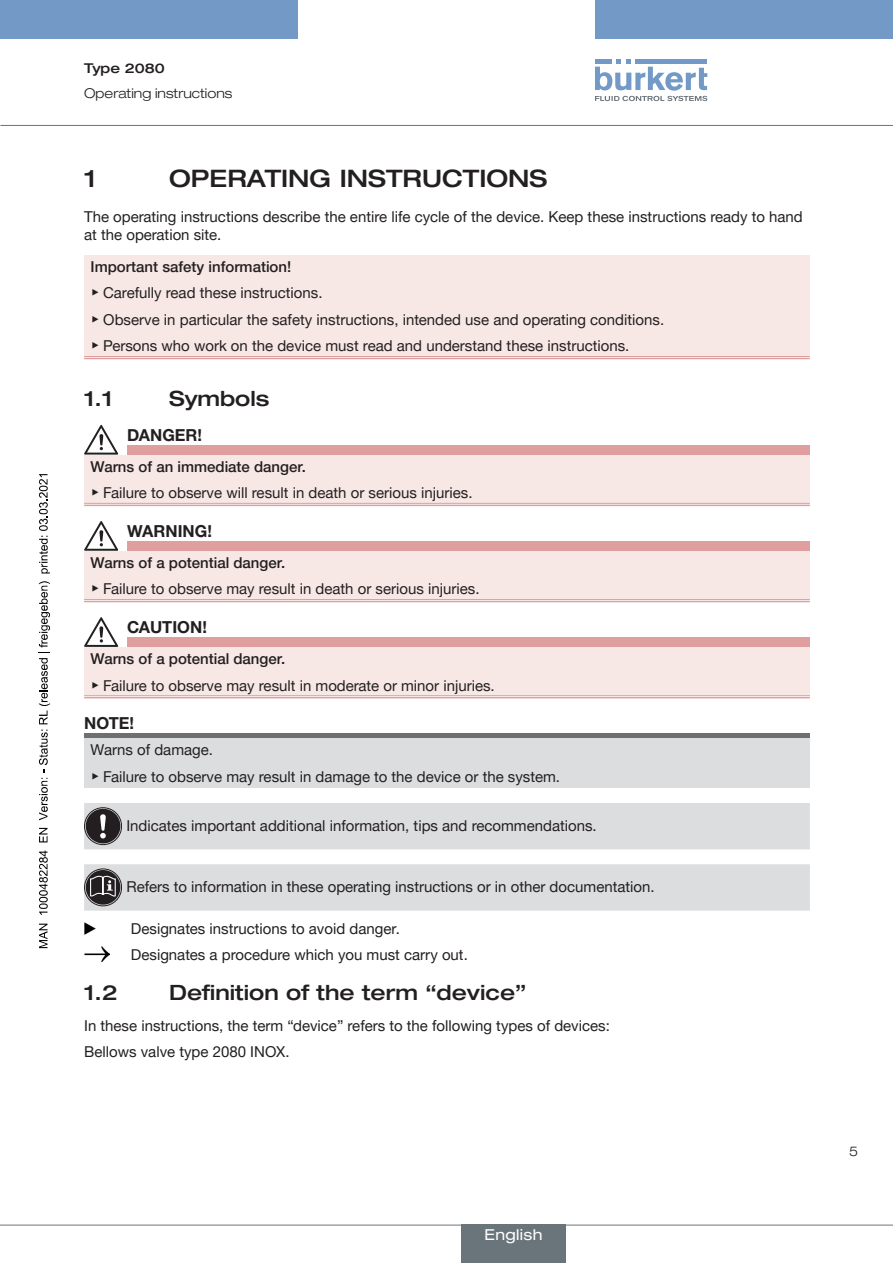
<style>
.page{position:relative;width:893px;height:1263px;background:#fff}
.page>*{position:absolute;margin:0;border:0;box-sizing:border-box;transform-origin:0 0}
.t1{font:500 expanded 24px "Helvetica Neue LTW1 G";color:#231f20}
.t2{font:500 expanded 21px "Helvetica Neue LTW1 G";color:#231f20}
.t3{font:700 16.5px "Helvetica Neue LTW1 G";color:#231f20}
.t4{font:15px/26.5px "Helvetica Neue LTW1 G";color:#231f20}
.t5{font:expanded 15px "Helvetica Neue LTW1 G";letter-spacing:.025em;color:#fff}
.t6{font:300 expanded 13.5px "Helvetica Neue LTW1 G";color:#231f20}
.t7{font:500 expanded 13.5px "Helvetica Neue LTW1 G";color:#231f20}
.s1{font-weight:500}
.s2{font-family:"Arial Unicode MS"}
</style>
<div class="page">
<div style="left:0;top:0;width:298px;height:38px;background:#739ac7"></div>
<div style="left:595px;top:0;width:298px;height:38px;background:#739ac7"></div>
<svg style="left:595px;top:60px;width:112px;height:41px"></svg>
<hr style="left:0;top:125px;width:893px;height:1px;background:#6a747b">
<hr style="left:0;top:1225px;width:893px;height:1px;background:#6a747b">
<div style="left:84px;top:255px;width:726px;height:103px;background:#f7e7e5"></div>
<hr style="left:84px;top:356px;width:726px;height:3px;background:#fff">
<hr style="left:84px;top:356px;width:726px;height:1px;background:#df9f9e">
<hr style="left:84px;top:358px;width:726px;height:1px;background:#df9f9e">
<div style="left:127px;top:445px;width:683px;height:10px;background:#df9f9e"></div>
<div style="left:84px;top:455px;width:726px;height:50px;background:#f7e7e5"></div>
<hr style="left:84px;top:503px;width:43px;height:3px;background:#fff">
<hr style="left:127px;top:503px;width:683px;height:3px;background:#fff">
<hr style="left:84px;top:503px;width:43px;height:1px;background:#df9f9e">
<hr style="left:84px;top:505px;width:43px;height:1px;background:#df9f9e">
<hr style="left:127px;top:503px;width:683px;height:1px;background:#df9f9e">
<hr style="left:127px;top:505px;width:683px;height:1px;background:#df9f9e">
<svg style="left:84px;top:425px;width:34px;height:30px"></svg>
<div style="left:127px;top:541px;width:683px;height:10px;background:#df9f9e"></div>
<div style="left:84px;top:551px;width:726px;height:50px;background:#f7e7e5"></div>
<hr style="left:84px;top:599px;width:43px;height:3px;background:#fff">
<hr style="left:127px;top:599px;width:683px;height:3px;background:#fff">
<hr style="left:84px;top:599px;width:43px;height:1px;background:#df9f9e">
<hr style="left:84px;top:601px;width:43px;height:1px;background:#df9f9e">
<hr style="left:127px;top:599px;width:683px;height:1px;background:#df9f9e">
<hr style="left:127px;top:601px;width:683px;height:1px;background:#df9f9e">
<svg style="left:84px;top:521px;width:34px;height:30px"></svg>
<div style="left:127px;top:638px;width:683px;height:9px;background:#df9f9e"></div>
<div style="left:84px;top:647px;width:726px;height:50px;background:#f7e7e5"></div>
<hr style="left:84px;top:695px;width:43px;height:3px;background:#fff">
<hr style="left:127px;top:695px;width:683px;height:3px;background:#fff">
<hr style="left:84px;top:695px;width:43px;height:1px;background:#df9f9e">
<hr style="left:84px;top:697px;width:43px;height:1px;background:#df9f9e">
<hr style="left:127px;top:695px;width:683px;height:1px;background:#df9f9e">
<hr style="left:127px;top:697px;width:683px;height:1px;background:#df9f9e">
<svg style="left:84px;top:617px;width:34px;height:30px"></svg>
<hr style="left:84px;top:734px;width:726px;height:4px;background:#6d6f71">
<div style="left:84px;top:738px;width:726px;height:50px;background:#dcddde"></div>
<div style="left:84px;top:803px;width:726px;height:46px;background:#dcddde"></div>
<svg style="left:84px;top:864px;width:726px;height:47px;background:#d7d8d9"></svg>
<svg style="left:84px;top:923px;width:11px;height:11px"></svg>
<img style="left:84px;top:947px;width:26px;height:14px">
<div style="left:461px;top:1225px;width:105px;height:38px;background:#6a747b"></div>
<svg style="left:39px;top:924px;width:9px;height:24px"></svg>
<svg style="left:39px;top:850px;width:9px;height:65px"></svg>
<svg style="left:39px;top:828px;width:9px;height:14px"></svg>
<svg style="left:39px;top:581px;width:11px;height:239px"></svg>
<svg style="left:39px;top:474px;width:11px;height:99px"></svg>
<p class="t7" style="left:84px;top:60px;width:82px">Type 2080</p>
<p class="t6" style="left:84px;top:85px;width:150px">Operating instructions</p>
<h1 class="t1" style="left:84px;top:163px;width:13px">1</h1>
<h1 class="t1" style="left:169px;top:163px;width:380px">Operating instructions</h1>
<p class="t4" style="left:84px;top:208px;width:720px;line-height:18px">The operating instructions describe the entire life cycle of the device. Keep these instructions ready to hand at the operation site.</p>
<p class="t4" style="left:91px;top:253px;width:575px"><span class="s1">Important safety information!<br></span><span class="s2">▶</span> Carefully read these instructions.<br><span class="s2">▶</span> Observe in particular the safety instructions, intended use and operating conditions. <span class="s2">▶</span> Persons who work on the device must read and understand these instructions.</p>
<h2 class="t2" style="left:84px;top:385px;width:30px">1.1</h2>
<h2 class="t2" style="left:169px;top:385px;width:102px">Symbols</h2>
<p class="t3" style="left:127px;top:425px;width:77px">DANGER!</p>
<p class="t4" style="left:91px;top:453px;width:383px"><span class="s1">Warns of an immediate danger.<br></span><span class="s2">▶</span> Failure to observe will result in death or serious injuries.</p>
<p class="t3" style="left:127px;top:521px;width:86px">WARNING!</p>
<p class="t4" style="left:91px;top:549px;width:390px"><span class="s1">Warns of a potential danger.<br></span><span class="s2">▶</span> Failure to observe may result in death or serious injuries.</p>
<p class="t3" style="left:127px;top:617px;width:81px">CAUTION!</p>
<p class="t4" style="left:91px;top:645px;width:406px"><span class="s1">Warns of a potential danger.<br></span><span class="s2">▶</span> Failure to observe may result in moderate or minor injuries.</p>
<p class="t3" style="left:84px;top:713px;width:51px">NOTE!</p>
<p class="t4" style="left:91px;top:736px;width:471px">Warns of damage.<br><span class="s2">▶</span> Failure to observe may result in damage to the device or the system.</p>
<p class="t4" style="left:126px;top:812px;width:472px">Indicates important additional information, tips and recommendations.</p>
<p class="t4" style="left:126px;top:873px;width:530px">Refers to information in these operating instructions or in other documentation.</p>
<p class="t4" style="left:131px;top:916px;width:338px;line-height:25.7px">Designates instructions to avoid danger.<br>Designates a procedure which you must carry out.</p>
<h2 class="t2" style="left:84px;top:979px;width:35px">1.2</h2>
<h2 class="t2" style="left:169px;top:979px;width:359px">Definition of the term “device”</h2>
<p class="t4" style="left:84px;top:1012px;width:527px">In these instructions, the term “device” refers to the following types of devices:<br>Bellows valve type 2080 INOX.</p>
<p class="t5" style="left:484px;top:1225px;width:60px">English</p>
<p class="t6" style="left:849px;top:1143px;width:11px">5</p>
</div>
